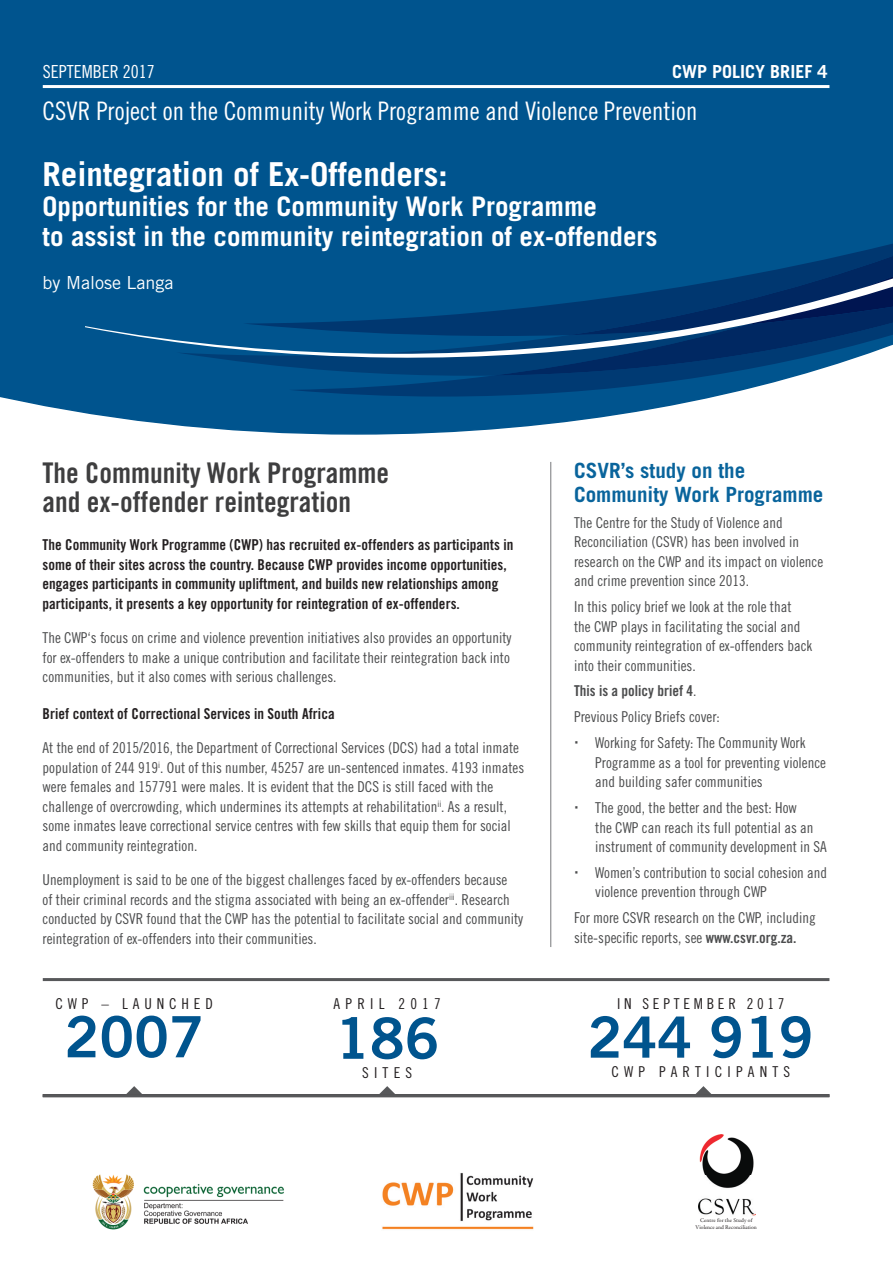
<style>
.page{position:relative;width:893px;height:1263px;background:#fff}
.page>*{position:absolute;margin:0;border:0;box-sizing:border-box;transform-origin:0 0}
.t1{font:57px "Trade Gothic Bold Two";color:#00548e}
.t2{font:700 33px "Trade Gothic";color:#fff}
.t3{font:28.5px/28.5px "Trade Gothic Bold Cond Twenty";color:#3e3e3f}
.t4{font:700 27px/30px "Trade Gothic";color:#fff}
.t5{font:25.5px "Trade Gothic Cond Eighteen";color:#fff}
.t6{font:700 21px/24px "Trade Gothic";color:#09649c}
.t7{font:700 18px "Trade Gothic";color:#fff}
.t8{font:18px "Trade Gothic Cond Eighteen";color:#fff}
.t9{font:18px "Trade Gothic";color:#fff}
.t10{font:15px/19.5px "Trade Gothic Cond Eighteen";color:#4b4c4d}
.t11{font:15px/19.5px "Trade Gothic Bold Cond Twenty";letter-spacing:.005em;color:#231f20}
.t12{font:15px "Trade Gothic Cond Eighteen";letter-spacing:.35em;color:#231f20}
.t13{font:15px "Trade Gothic Bold Cond Twenty";color:#4b4c4d}
.t14{font:15px "Trade Gothic Cond Eighteen";letter-spacing:.33em;color:#231f20}
.t15{font:15px "Trade Gothic Cond Eighteen";letter-spacing:.25em;color:#231f20}
.t16{font:5.7px/6.9px "Garamond Premr Pro";letter-spacing:.005em;color:#231f20;text-align:center}
.s1{font-family:"Trade Gothic Cond Eighteen"}
.s2{font-family:"Trade Gothic Bold Cond Twenty"}
</style>
<div class="page">
<div style="left:0;top:0;width:893px;height:435px;background:#00548e"></div>
<hr style="left:550px;top:462px;width:1px;height:485px;background:#76787b">
<hr style="left:43px;top:1094px;width:786px;height:3px;background:#57585a">
<hr style="left:43px;top:978px;width:786px;height:3px;background:#57585a">
<hr style="left:43px;top:85px;width:786px;height:3px;background:#fff">
<svg style="left:126px;top:1086px;width:16px;height:8px"></svg>
<svg style="left:379px;top:1086px;width:16px;height:8px"></svg>
<svg style="left:695px;top:1086px;width:16px;height:8px"></svg>
<img style="left:698px;top:1135px;width:58px;height:81px">
<div style="left:243px;top:244px;width:650px;height:12px;background:#00548e"></div>
<svg style="left:176px;top:256px;width:717px;height:141px;background:#1a5c8f"></svg>
<svg style="left:85px;top:271px;width:808px;height:89px;background:#0e4f85"></svg>
<img style="left:382px;top:1173px;width:152px;height:57px">
<img style="left:92px;top:1174px;width:192px;height:56px">
<p class="t8" style="left:43px;top:61px;width:113px">SEPTEMBER 2017</p>
<p class="t7" style="left:672px;top:60px;width:157px">CWP POLICY BRIEF 4</p>
<h3 class="t5" style="left:43px;top:96px;width:656px">CSVR Project on the Community Work Programme and Violence Prevention</h3>
<h2 class="t2" style="left:43px;top:154px;width:407px">Reintegration of Ex-Offenders:</h2>
<h3 class="t4" style="left:43px;top:191px;width:617px">Opportunities for the Community Work Programme<br>to assist in the community reintegration of ex-offenders</h3>
<p class="t9" style="left:43px;top:272px;width:132px">by Malose Langa</p>
<h3 class="t3" style="left:43px;top:459px;width:348px">The Community Work Programme and ex-offender reintegration</h3>
<p class="t11" style="left:43px;top:535px;width:472px">The Community Work Programme (CWP) has recruited ex-offenders as participants in some of their sites across the country. Because CWP provides income opportunities, engages participants in community upliftment, and builds new relationships among participants, it presents a key opportunity for reintegration of ex-offenders.</p>
<p class="t10" style="left:43px;top:628px;width:471px;text-align:justify">The CWP‘s focus on crime and violence prevention initiatives also provides an opportunity for ex-offenders to make a unique contribution and facilitate their reintegration back into communities, but it also comes with serious challenges.</p>
<p class="t11" style="left:43px;top:704px;width:294px">Brief context of Correctional Services in South Africa</p>
<p class="t10" style="left:43px;top:738px;width:483px">At the end of 2015/2016, the Department of Correctional Services (DCS) had a total inmate population of 244 919<sup>i</sup>. Out of this number, 45257 are un-sentenced inmates. 4193 inmates were females and 157791 were males. It is evident that the DCS is still faced with the challenge of overcrowding, which undermines its attempts at rehabilitation<sup>ii</sup>. As a result, some inmates leave correctional service centres with few skills that equip them for social and community reintegration.</p>
<p class="t10" style="left:43px;top:870px;width:482px">Unemployment is said to be one of the biggest challenges faced by ex-offenders because<br>of their criminal records and the stigma associated with being an ex-offender<sup>iii</sup>. Research conducted by CSVR found that the CWP has the potential to facilitate social and community reintegration of ex-offenders into their communities.</p>
<h3 class="t6" style="left:574px;top:458px;width:251px">CSVR’s study on the<br>Community Work Programme</h3>
<p class="t10" style="left:574px;top:512px;width:251px">The Centre for the Study of Violence and Reconciliation (CSVR) has been involved in research on the CWP and its impact on violence and crime prevention since 2013.</p>
<p class="t10" style="left:574px;top:597px;width:240px">In this policy brief we look at the role that<br>the CWP plays in facilitating the social and community reintegration of ex-offenders back into their communities.</p>
<p class="t13" style="left:574px;top:682px;width:124px">This is a policy brief 4<span class="s1">.</span></p>
<p class="t10" style="left:595px;top:704px;width:212px;line-height:25.8px;text-indent:-21px">Previous Policy Briefs cover:<br>Working for Safety: The Community Work</p>
<p class="t10" style="left:595px;top:752px;width:232px">Programme as a tool for preventing violence and building safer communities</p>
<p class="t10" style="left:595px;top:798px;width:233px">The good, the better and the best: How<br>the CWP can reach its full potential as an instrument of community development in SA</p>
<p class="t10" style="left:595px;top:863px;width:233px">Women’s contribution to social cohesion and violence prevention through CWP</p>
<p class="t10" style="left:574px;top:908px;width:243px">For more CSVR research on the CWP, including site-specific reports, see <span class="s2">www.csvr.org.za.</span></p>
<p class="t14" style="left:55px;top:995px;width:159px">CWP – LAUNCHED</p>
<p class="t12" style="left:334px;top:995px;width:109px">APRIL 2017</p>
<p class="t15" style="left:617px;top:995px;width:169px">IN SEPTEMBER 2017</p>
<h1 class="t1" style="left:65px;top:1001px;width:141px">2007</h1>
<h1 class="t1" style="left:335px;top:1003px;width:106px">186</h1>
<p class="t14" style="left:362px;top:1064px;width:52px">SITES</p>
<h1 class="t1" style="left:588px;top:1002px;width:228px">244 919</h1>
<p class="t12" style="left:611px;top:1063px;width:180px">CWP PARTICIPANTS</p>
<p class="t16" style="left:696px;top:1216px;width:63px">Centre for the Study of<br>Violence and Reconciliation</p>
</div>
